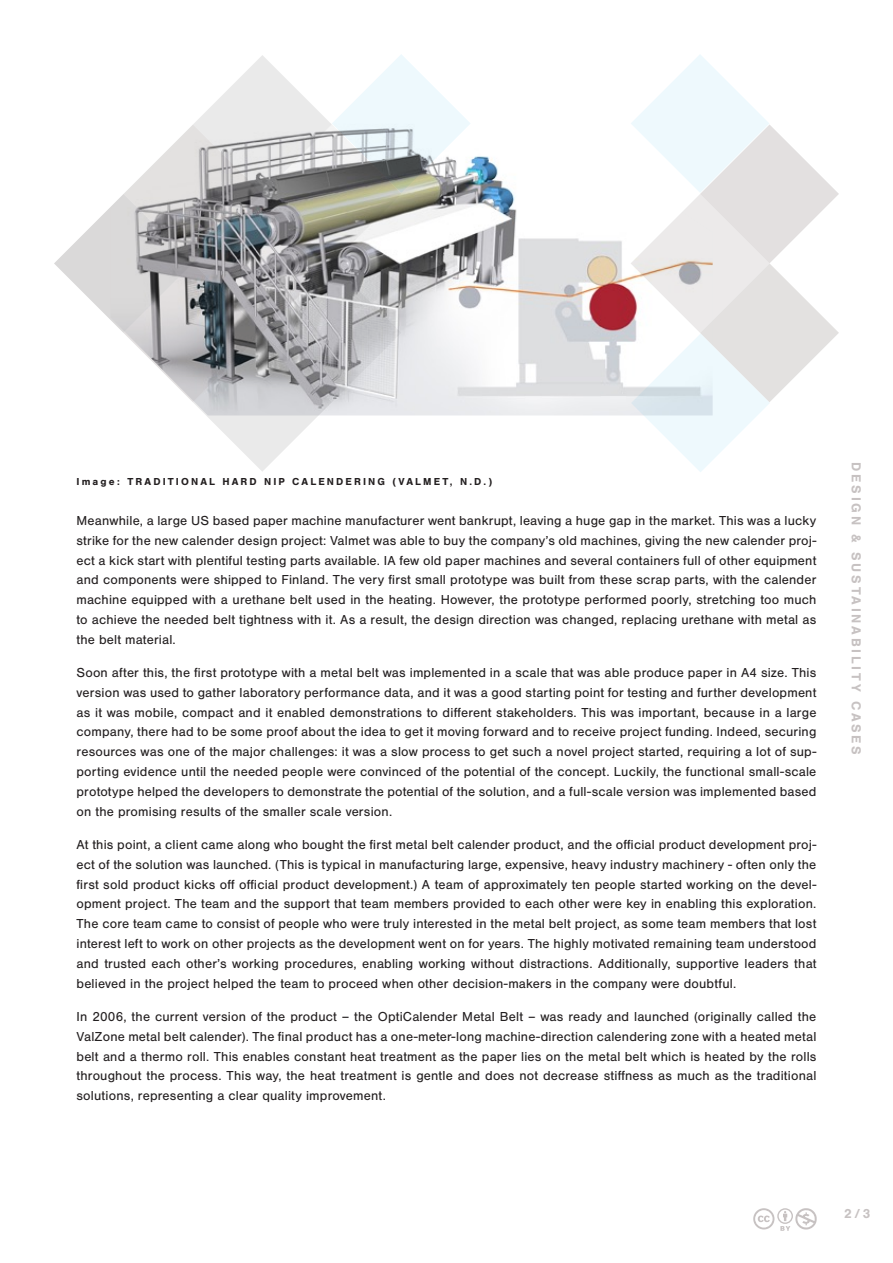
<style>
.page{position:relative;width:893px;height:1263px;background:#fff}
.page>*{position:absolute;margin:0;border:0;box-sizing:border-box;transform-origin:0 0}
.t1{font:13.5px/19.8px "Nimbus San";letter-spacing:.015em;color:#231f20;text-align:justify}
.t2{font:700 13.5px "Nimbus San";letter-spacing:.2em;color:#c7c2c2}
.t3{font:700 10.5px "Nimbus San";letter-spacing:.2em;color:#231f20}
</style>
<div class="page">
<img style="left:472px;top:156px;width:159px;height:259px">
<svg style="left:54px;top:54px;width:418px;height:417px"></svg>
<svg style="left:631px;top:55px;width:208px;height:417px"></svg>
<svg style="left:753px;top:1208px;width:64px;height:23px"></svg>
<p class="t3" style="left:77px;top:476px;width:417px">Image: TRADITIONAL HARD NIP CALENDERING (VALMET, N.D.)</p>
<p class="t1" style="left:77px;top:511px;width:741px">Meanwhile, a large US based paper machine manufacturer went bankrupt, leaving a huge gap in the market. This was a lucky strike for the new calender design project: Valmet was able to buy the company’s old machines, giving the new calender proj&shy;ect a kick start with plentiful testing parts available. IA few old paper machines and several containers full of other equipment and components were shipped to Finland. The very first small prototype was built from these scrap parts, with the calender machine equipped with a urethane belt used in the heating. However, the prototype performed poorly, stretching too much to achieve the needed belt tightness with it. As a result, the design direction was changed, replacing urethane with metal as the belt material.</p>
<p class="t1" style="left:77px;top:663px;width:741px">Soon after this, the first prototype with a metal belt was implemented in a scale that was able produce paper in A4 size. This version was used to gather laboratory performance data, and it was a good starting point for testing and further development as it was mobile, compact and it enabled demonstrations to different stakeholders. This was important, because in a large company, there had to be some proof about the idea to get it moving forward and to receive project funding. Indeed, securing resources was one of the major challenges: it was a slow process to get such a novel project started, requiring a lot of sup&shy;porting evidence until the needed people were convinced of the potential of the concept. Luckily, the functional small-scale prototype helped the developers to demonstrate the potential of the solution, and a full-scale version was implemented based on the promising results of the smaller scale version.</p>
<p class="t1" style="left:77px;top:835px;width:741px">At this point, a client came along who bought the first metal belt calender product, and the official product development proj&shy;ect of the solution was launched. (This is typical in manufacturing large, expensive, heavy industry machinery - often only the first sold product kicks off official product development.) A team of approximately ten people started working on the devel&shy;opment project. The team and the support that team members provided to each other were key in enabling this exploration.<br>The core team came to consist of people who were truly interested in the metal belt project, as some team members that lost interest left to work on other projects as the development went on for years. The highly motivated remaining team understood and trusted each other’s working procedures, enabling working without distractions. Additionally, supportive leaders that believed in the project helped the team to proceed when other decision-makers in the company were doubtful.</p>
<p class="t1" style="left:77px;top:1007px;width:741px">In 2006, the current version of the product – the OptiCalender Metal Belt – was ready and launched (originally called the ValZone metal belt calender). The final product has a one-meter-long machine-direction calendering zone with a heated metal belt and a thermo roll. This enables constant heat treatment as the paper lies on the metal belt which is heated by the rolls throughout the process. This way, the heat treatment is gentle and does not decrease stiffness as much as the traditional solutions, representing a clear quality improvement.</p>
<p class="t2" style="left:864px;top:462px;width:294px;rotate:90deg">DESIGN &amp; SUSTAINABILITY CASES</p>
<p class="t2" style="left:844px;top:1206px;width:28px">2/3</p>
</div>
